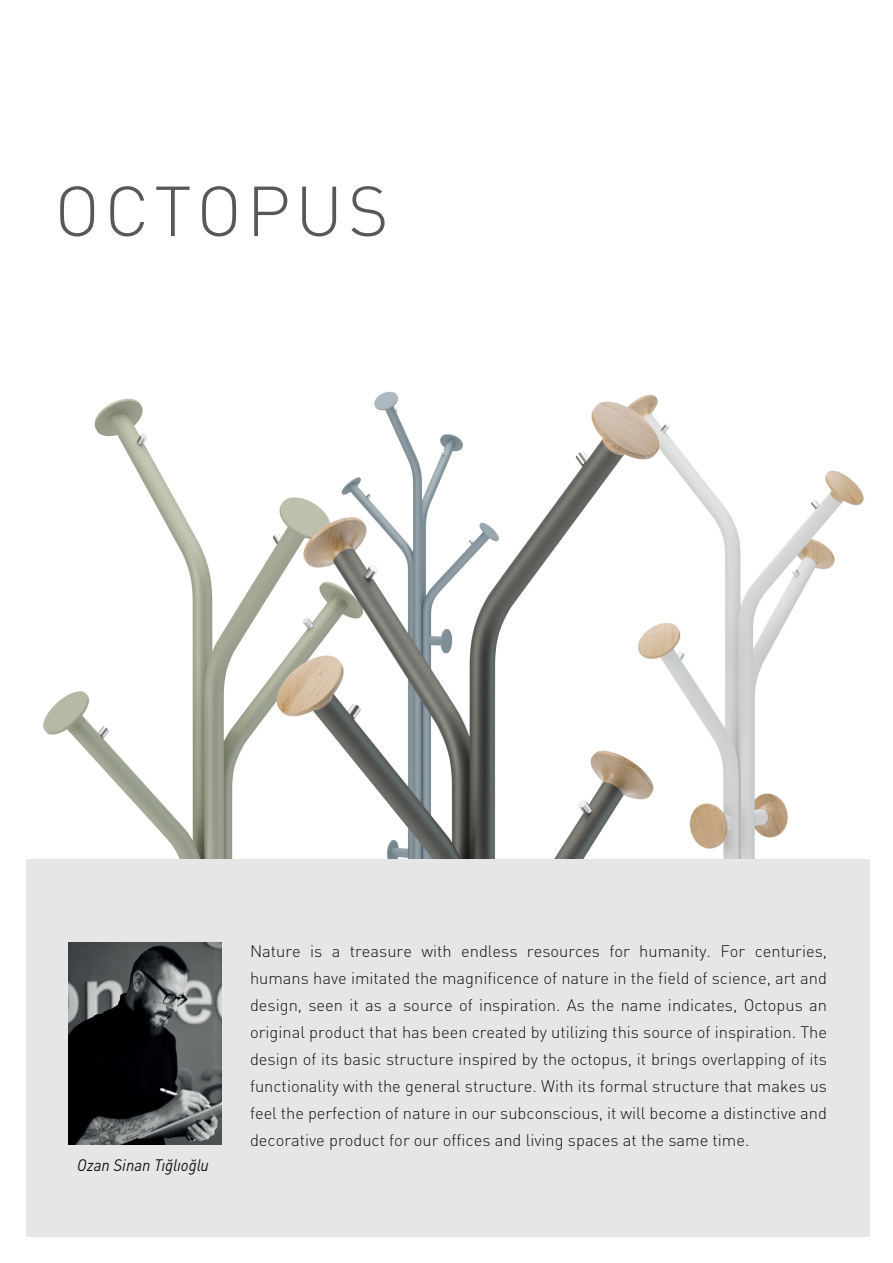
<style>
.page{position:relative;width:893px;height:1263px;background:#fff}
.page>*{position:absolute;margin:0;border:0;box-sizing:border-box;transform-origin:0 0}
.t1{font:300 69.45px "DIN Pro";letter-spacing:.07em;color:#57585a}
.t2{font:300 16.5px/27px "DIN Pro";color:#111416;text-align:justify}
.t3{font:italic 16.5px "DIN Pro";color:#111416;scale:.95 1}
</style>
<div class="page">
<div style="left:26px;top:859px;width:844px;height:377px;background:#e6e6e6"></div>
<img style="left:69px;top:943px;width:152px;height:202px">
<img style="left:43px;top:391px;width:821px;height:468px">
<h1 class="t1" style="left:54px;top:157px;width:336px">OCTOPUS</h1>
<p class="t3" style="left:77px;top:1152px;width:140px">Ozan Sinan Tığlıoğlu</p>
<p class="t2" style="left:250px;top:936px;width:579px">Nature is a treasure with endless resources for humanity. For centuries, humans have imitated the magnificence of nature in the field of science, art and design, seen it as a source of inspiration. As the name indicates, Octopus an original product that has been created by utilizing this source of inspiration. The design of its basic structure inspired by the octopus, it brings overlapping of its functionality with the general structure. With its formal structure that makes us feel the perfection of nature in our subconscious, it will become a distinctive and decorative product for our offices and living spaces at the same time.</p>
</div>
